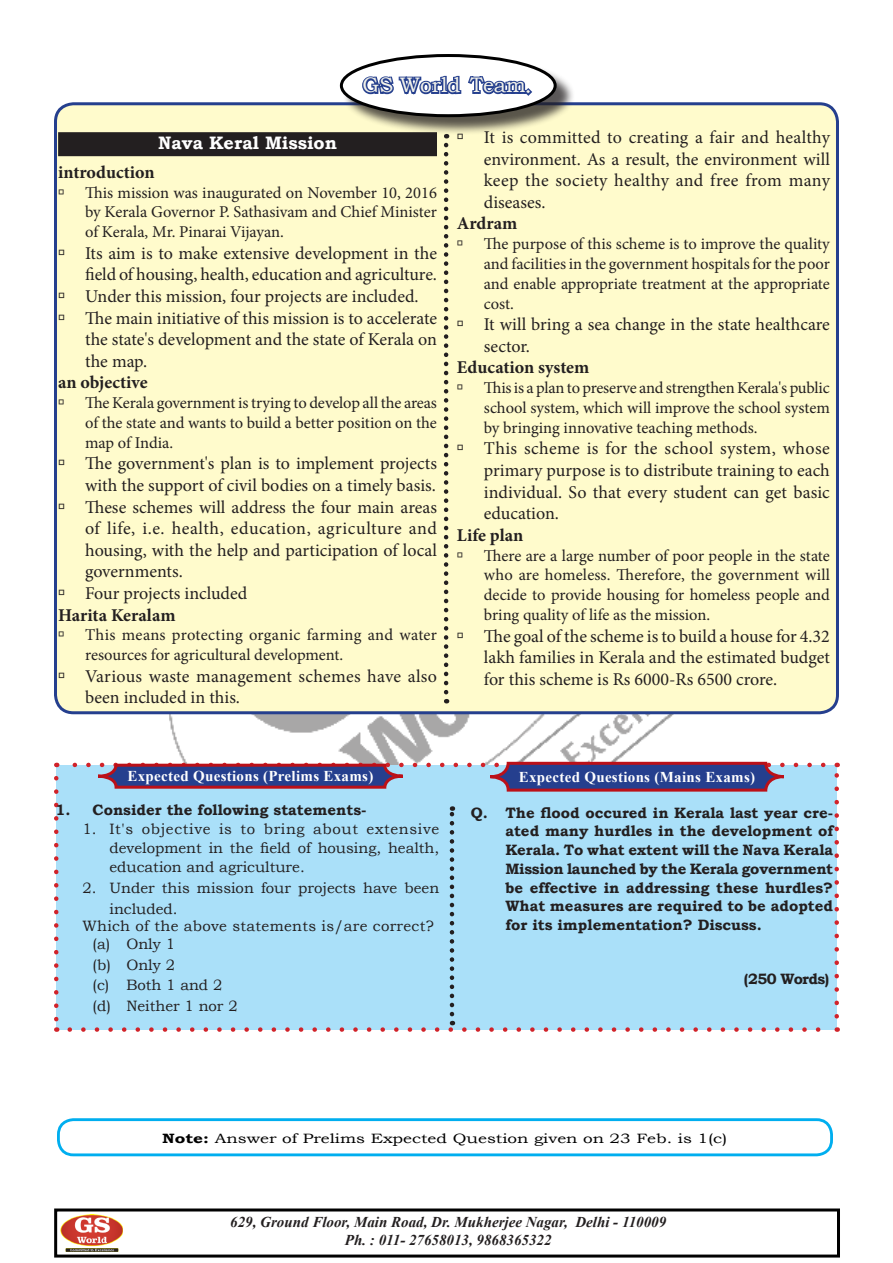
<style>
.page{position:relative;width:893px;height:1263px;background:#fff}
.page>*{position:absolute;margin:0;border:0;box-sizing:border-box;transform-origin:0 0}
.Tab{font:21px "Bookman Old Style";color:#f2f2e9}
.t1{font:18px/21.6px "Minion Pro";color:#231f20;text-align:justify}
.t2{font:700 18px "Minion Pro";letter-spacing:-.005em;color:#231f20}
.t3{font:700 18px "Bookman Old Style";color:#fff}
.t4{font:16.5px/19.8px "Minion Pro";color:#231f20;text-align:justify}
.tab{font:700 15px/18.8px "Bookman Old Style";color:#231f20;text-align:justify}
.Number{font:15px/19.2px "Bookman Old Style";color:#231f20;text-align:justify}
.t5{font:italic 700 15px/18px "Times New Roman";color:#231f20;text-align:center}
.t6{font:700 15px "Times New Roman";letter-spacing:.02em;color:#fff}
.A_B_C_D{font:15px "Bookman Old Style";color:#231f20}
.Number-2{font:15px "Bookman Old Style";letter-spacing:.02em;color:#231f20}
.tab-2{font:700 15px "Bookman Old Style";letter-spacing:-.04em;color:#231f20}
.t7{font:13.5px "Bookman Old Style";color:#000;scale:1.27 1}
.s1{font-family:"Walkman Chanakya 905";font-weight:700;font-size:24px}
.s2{font-weight:700}
</style>
<div class="page">
<div style="left:54px;top:1208px;width:786px;height:49px;border:3px solid #000"></div>
<img style="left:106px;top:714px;width:687px;height:46px">
<img style="left:61px;top:1214px;width:62px;height:38px">
<div style="left:57px;top:1118px;width:776px;height:38px;border:3px solid #00aeef;border-radius:15px"></div>
<svg style="left:54px;top:760px;width:785px;height:272px;background:#a5d2ed"></svg>
<div style="left:56px;top:104px;width:781px;height:609px;background:#fffbcc;border-radius:18px"></div>
<div style="left:54px;top:102px;width:785px;height:612px;border:3px solid #253f8e;border-radius:18px"></div>
<div style="left:58px;top:132px;width:379px;height:24px;background:#231f20"></div>
<div style="left:343px;top:56px;width:232px;height:80px;background:#231f20;opacity:.75"></div>
<div style="left:341px;top:56px;width:214px;height:60px;background:#fff;border-radius:50%"></div>
<div style="left:340px;top:54px;width:217px;height:63px;border:3px solid #000;border-radius:50%"></div>
<svg style="left:362px;top:75px;width:170px;height:21px"></svg>
<svg style="left:444px;top:134px;width:4px;height:558px"></svg>
<p class="Tab" style="left:363px;top:72px;width:170px">GS World Team<span class="s1">-</span></p>
<h1 class="t3" style="left:158px;top:130px;width:180px">Nava Keral Mission</h1>
<p class="t2" style="left:58px;top:159px;width:98px">introduction</p>
<p class="t4" style="left:85px;top:182px;width:353px;text-indent:-27px">→ This mission was inaugurated on November 10, 2016 by Kerala Governor P. Sathasivam and Chief Minister of Kerala, Mr. Pinarai Vijayan.</p>
<p class="t1" style="left:58px;top:242px;width:380px;text-align:right">→ Its aim is to make extensive development in the field of housing, health, education and agriculture.</p>
<p class="t1" style="left:58px;top:286px;width:362px">→ Under this mission, four projects are included.</p>
<p class="t1" style="left:85px;top:307px;width:353px;text-indent:-27px">→ The main initiative of this mission is to accelerate the state's development and the state of Kerala on the map.</p>
<p class="t2" style="left:58px;top:370px;width:91px">an objective</p>
<p class="t4" style="left:85px;top:393px;width:353px;text-indent:-27px">→ The Kerala government is trying to develop all the areas of the state and wants to build a better position on the map of India.</p>
<p class="t1" style="left:58px;top:453px;width:380px;text-align:right">→ The government's plan is to implement projects with the support of civil bodies on a timely basis.</p>
<p class="t1" style="left:85px;top:496px;width:353px;text-indent:-27px">→ These schemes will address the four main areas of life, i.e. health, education, agriculture and housing, with the help and participation of local governments.</p>
<p class="t1" style="left:58px;top:583px;width:191px">→ Four projects included</p>
<p class="t2" style="left:58px;top:602px;width:119px">Harita Keralam</p>
<p class="t4" style="left:85px;top:625px;width:353px;text-indent:-27px">→ This means protecting organic farming and water resources for agricultural development.</p>
<p class="t1" style="left:85px;top:665px;width:353px;text-indent:-27px">→ Various waste management schemes have also been included in this.</p>
<p class="t1" style="left:484px;top:127px;width:348px;text-indent:-27px">→ It is committed to creating a fair and healthy environment. As a result, the environment will keep the society healthy and free from many diseases.</p>
<p class="t2" style="left:457px;top:211px;width:62px">Ardram</p>
<p class="t4" style="left:484px;top:234px;width:348px;text-indent:-27px">→ The purpose of this scheme is to improve the quality and facilities in the government hospitals for the poor and enable appropriate treatment at the appropriate cost.</p>
<p class="t1" style="left:484px;top:314px;width:347px;text-indent:-27px">→ It will bring a sea change in the state healthcare sector.</p>
<p class="t2" style="left:457px;top:355px;width:134px">Education system</p>
<p class="t4" style="left:484px;top:378px;width:348px;text-indent:-27px">→ This is a plan to preserve and strengthen Kerala's public school system, which will improve the school system by bringing innovative teaching methods.</p>
<p class="t1" style="left:484px;top:438px;width:348px;text-indent:-27px">→ This scheme is for the school system, whose primary purpose is to distribute training to each individual. So that every student can get basic education.</p>
<p class="t2" style="left:457px;top:522px;width:68px">Life plan</p>
<p class="t4" style="left:484px;top:546px;width:348px;text-indent:-27px">→ There are a large number of poor people in the state who are homeless. Therefore, the government will decide to provide housing for homeless people and bring quality of life as the mission.</p>
<p class="t1" style="left:484px;top:625px;width:348px;text-indent:-27px">→ The goal of the scheme is to build a house for 4.32 lakh families in Kerala and the estimated budget for this scheme is Rs 6000-Rs 6500 crore.</p>
<p class="t6" style="left:127px;top:766px;width:247px">Expected Questions (Prelims Exams)</p>
<p class="t6" style="left:519px;top:766px;width:238px">Expected Questions (Mains Exams)</p>
<p class="tab" style="left:505px;top:803px;width:329px;text-indent:-34px">Q. The flood occured in Kerala last year cre&shy;ated many hurdles in the development of Kerala. To what extent will the Nava Kerala Mission launched by the Kerala government be effective in addressing these hurdles?<br>What measures are required to be adopted for its implementation? Discuss.</p>
<p class="tab-2" style="left:744px;top:968px;width:87px">(250 Words)</p>
<p class="tab" style="left:56px;top:800px;width:313px">1. Consider the following statements-</p>
<p class="Number" style="left:110px;top:819px;width:331px;text-indent:-27px">1. It's objective is to bring about extensive development in the field of housing, health, education and agriculture.</p>
<p class="Number" style="left:110px;top:878px;width:331px;line-height:20.9px;text-indent:-27px">2. Under this mission four projects have been included.</p>
<p class="Number-2" style="left:82px;top:916px;width:353px">Which of the above statements is/are correct?</p>
<p class="A_B_C_D" style="left:93px;top:934px;width:84px">(a) Only 1</p>
<p class="A_B_C_D" style="left:93px;top:955px;width:84px">(b) Only 2</p>
<p class="A_B_C_D" style="left:93px;top:975px;width:131px">(c) Both 1 and 2</p>
<p class="A_B_C_D" style="left:93px;top:996px;width:147px">(d) Neither 1 nor 2</p>
<p class="t7" style="left:162px;top:1129px;width:447px"><span class="s2">Note:</span> Answer of Prelims Expected Question given on 23 Feb. is 1(c)</p>
<p class="t5" style="left:230px;top:1212px;width:437px">629, Ground Floor, Main Road, Dr. Mukherjee Nagar, Delhi - 110009<br>Ph. : 011- 27658013, 9868365322</p>
</div>
